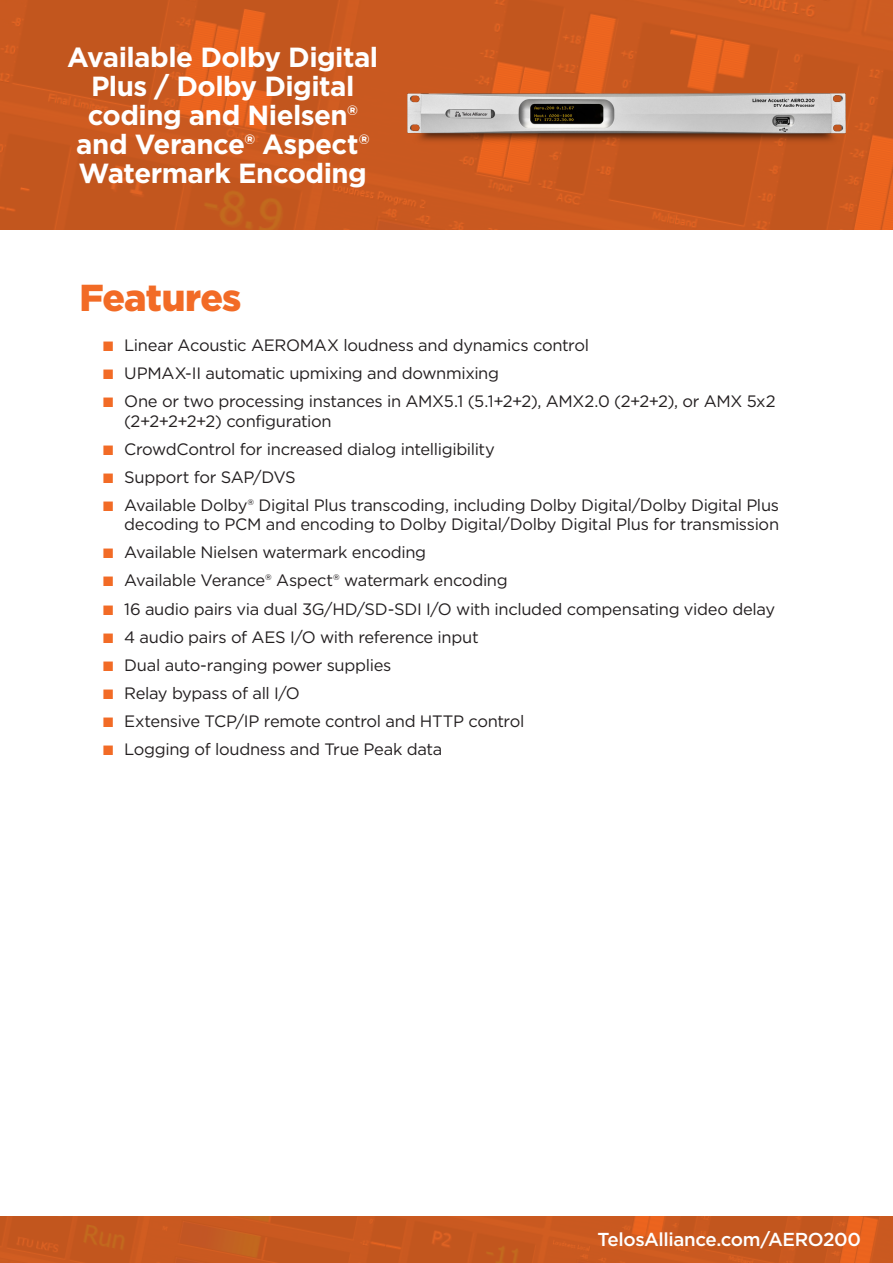
<style>
.page{position:relative;width:893px;height:1263px;background:#fff}
.page>*{position:absolute;margin:0;border:0;box-sizing:border-box;transform-origin:0 0}
.Axia_H1{font:900 37.5px "Gotham";letter-spacing:-.02em;color:#f26b26}
.Axia_B1{font:700 27.6px/29.1px "Gotham";letter-spacing:-.02em;color:#fff;text-align:center}
.t1{font:500 18.75px "Gotham";letter-spacing:-.025em;color:#fff}
.t2{font:16.5px/19.5px "Gotham";letter-spacing:-.02em;color:#231f20}
.s1{font-family:"Proxima Nova";font-weight:300;color:#f26b26}
</style>
<div class="page">
<img style="left:1px;top:1217px;width:892px;height:46px">
<img style="left:1px;top:0;width:892px;height:230px">
<img style="left:386px;top:63px;width:474px;height:98px">
<p class="Axia_B1" style="left:67px;top:42px;width:313px">Available Dolby Digital<br>Plus / Dolby Digital</p>
<p class="Axia_B1" style="left:76px;top:101px;width:294px">coding and Nielsen® and Verance® Aspect®<br>Watermark Encoding</p>
<p class="Axia_H1" style="left:80px;top:272px;width:164px">Features</p>
<p class="t2" style="left:103px;top:335px;width:488px"><span class="s1">■</span> Linear Acoustic AEROMAX loudness and dynamics control</p>
<p class="t2" style="left:103px;top:363px;width:398px"><span class="s1">■</span> UPMAX-II automatic upmixing and downmixing</p>
<p class="t2" style="left:124px;top:391px;width:653px;text-indent:-21px"><span class="s1">■</span> One or two processing instances in AMX5.1 (5.1+2+2), AMX2.0 (2+2+2), or AMX 5x2 (2+2+2+2+2) configuration</p>
<p class="t2" style="left:103px;top:439px;width:394px"><span class="s1">■</span> CrowdControl for increased dialog intelligibility</p>
<p class="t2" style="left:103px;top:467px;width:194px"><span class="s1">■</span> Support for SAP/DVS</p>
<p class="t2" style="left:103px;top:495px;width:678px;text-align:right"><span class="s1">■</span> Available Dolby® Digital Plus transcoding, including Dolby Digital/Dolby Digital Plus decoding to PCM and encoding to Dolby Digital/Dolby Digital Plus for transmission</p>
<p class="t2" style="left:103px;top:542px;width:325px"><span class="s1">■</span> Available Nielsen watermark encoding</p>
<p class="t2" style="left:103px;top:570px;width:406px"><span class="s1">■</span> Available Verance® Aspect® watermark encoding</p>
<p class="t2" style="left:103px;top:598px;width:674px"><span class="s1">■</span> 16 audio pairs via dual 3G/HD/SD-SDI I/O with included compensating video delay</p>
<p class="t2" style="left:103px;top:626px;width:377px"><span class="s1">■</span> 4 audio pairs of AES I/O with reference input</p>
<p class="t2" style="left:103px;top:654px;width:290px"><span class="s1">■</span> Dual auto-ranging power supplies</p>
<p class="t2" style="left:103px;top:682px;width:199px"><span class="s1">■</span> Relay bypass of all I/O</p>
<p class="t2" style="left:103px;top:710px;width:423px"><span class="s1">■</span> Extensive TCP/IP remote control and HTTP control</p>
<p class="t2" style="left:103px;top:739px;width:341px"><span class="s1">■</span> Logging of loudness and True Peak data</p>
<p class="t1" style="left:598px;top:1227px;width:265px">TelosAlliance.com/AERO200</p>
</div>
